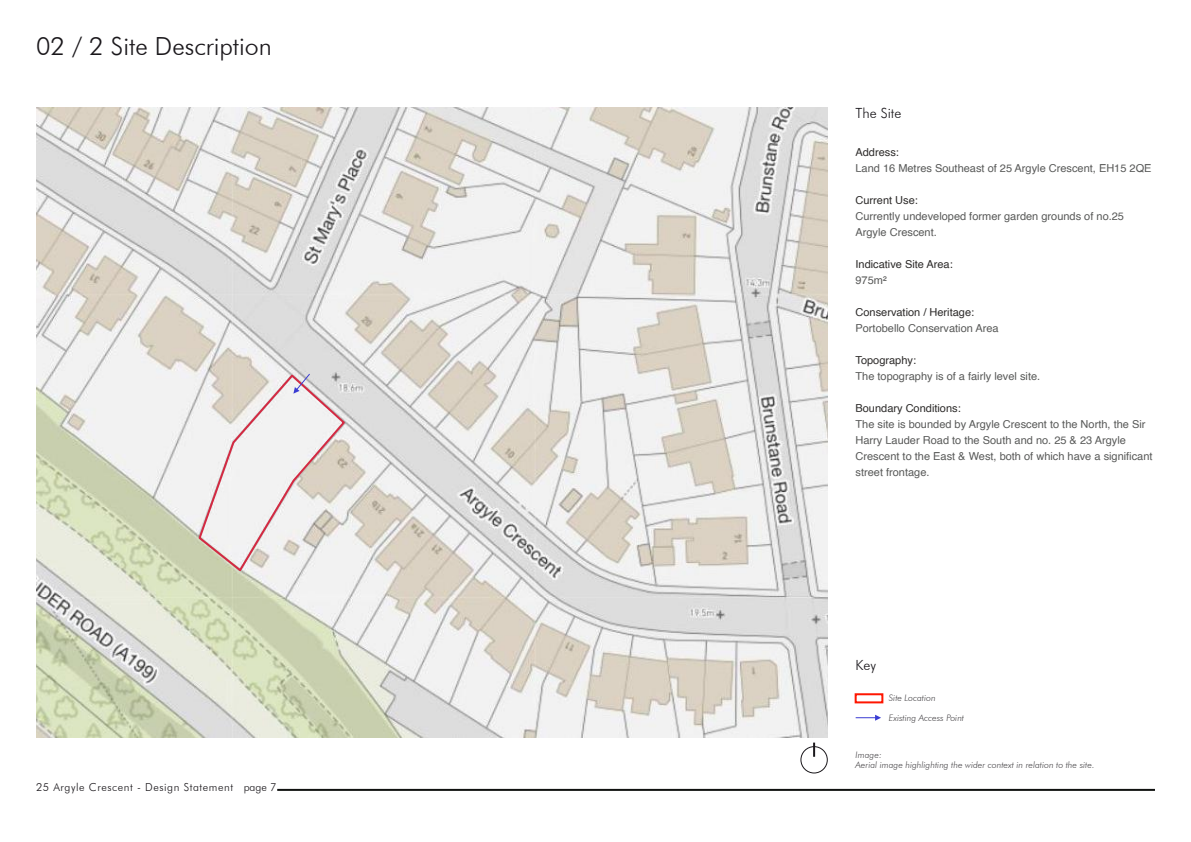
<style>
.page{position:relative;width:1191px;height:842px;background:#fff}
.page>*{position:absolute;margin:0;border:0;box-sizing:border-box;transform-origin:0 0}
.t1{font:300 25px "Futura BT";color:#1a171b}
.t2{font:300 14px "Futura BT";color:#1a171b}
.t3{font:11px/16px "Helvetica";color:#585958}
.t4{font:11px "Helvetica";color:#2c2a29}
.t5{font:300 11px "Futura BT";letter-spacing:.05em;color:#1a171b}
.t6{font:italic 300 9px/10.8px "Futura BT";color:#484649}
</style>
<div class="page">
<div style="left:800px;top:746px;width:27px;height:27px;border:1px solid #1a171b;border-radius:50%"></div>
<svg style="left:813px;top:743px;width:2px;height:14px"></svg>
<div style="left:854px;top:693px;width:29px;height:10px;border:2px solid #fe1601"></div>
<svg style="left:855px;top:715px;width:26px;height:6px"></svg>
<hr style="left:277px;top:789px;width:878px;height:2px;background:#101210">
<img style="left:36px;top:108px;width:791px;height:629px">
<svg style="left:197px;top:373px;width:150px;height:200px"></svg>
<h1 class="t1" style="left:36px;top:36px;width:237px">02 / 2 Site Description</h1>
<p class="t5" style="left:36px;top:783px;width:242px">25 Argyle Crescent - Design Statement page 7</p>
<p class="t2" style="left:855px;top:108px;width:47px">The Site</p>
<p class="t4" style="left:855px;top:148px;width:45px">Address:</p>
<p class="t3" style="left:855px;top:161px;width:297px">Land 16 Metres Southeast of 25 Argyle Crescent, EH15 2QE</p>
<p class="t4" style="left:855px;top:196px;width:64px">Current Use:</p>
<p class="t3" style="left:855px;top:209px;width:270px">Currently undeveloped former garden grounds of no.25<br>Argyle Crescent.</p>
<p class="t4" style="left:855px;top:260px;width:99px">Indicative Site Area:</p>
<p class="t3" style="left:855px;top:273px;width:33px">975m²</p>
<p class="t4" style="left:855px;top:308px;width:120px">Conservation / Heritage:</p>
<p class="t3" style="left:855px;top:321px;width:145px">Portobello Conservation Area</p>
<p class="t4" style="left:855px;top:356px;width:62px">Topography:</p>
<p class="t3" style="left:855px;top:369px;width:186px">The topography is of a fairly level site.</p>
<p class="t4" style="left:855px;top:404px;width:107px">Boundary Conditions:</p>
<p class="t3" style="left:855px;top:417px;width:298px">The site is bounded by Argyle Crescent to the North, the Sir Harry Lauder Road to the South and no. 25 &amp; 23 Argyle Crescent to the East &amp; West, both of which have a significant street frontage.</p>
<p class="t2" style="left:855px;top:660px;width:22px">Key</p>
<p class="t6" style="left:888px;top:693px;width:48px">Site Location</p>
<p class="t6" style="left:888px;top:713px;width:77px">Existing Access Point</p>
<p class="t6" style="left:855px;top:750px;width:240px">Image:<br>Aerial image highlighting the wider context in relation to the site.</p>
</div>
